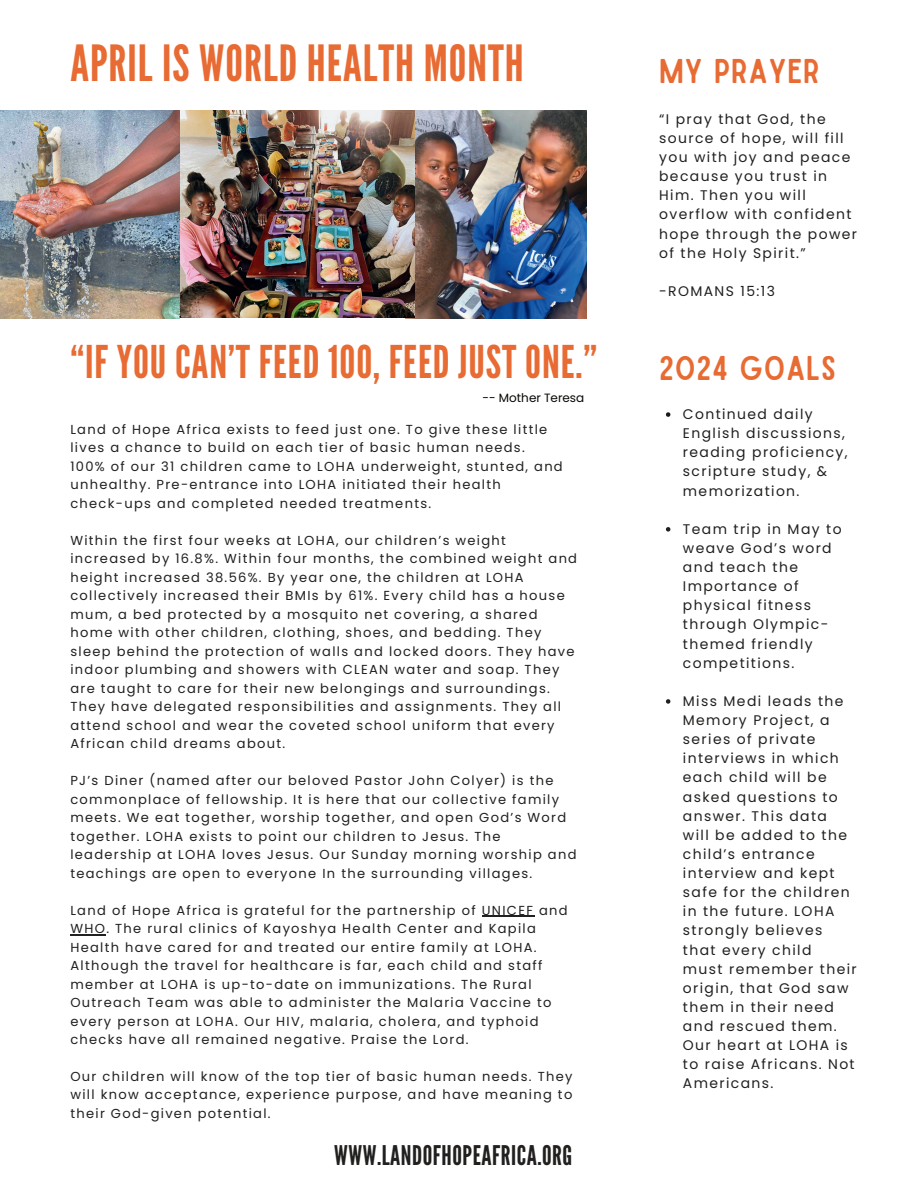
<style>
.page{position:relative;width:918px;height:1188px;background:#fff}
.page>*{position:absolute;margin:0;border:0;box-sizing:border-box;transform-origin:0 0}
.t1{font:49.8px "League Gothic";letter-spacing:.02em;color:#e76b33}
.t2{font:45.15px "League Gothic";letter-spacing:.02em;color:#e76b33}
.t3{font:32.85px "Sailors";letter-spacing:.02em;color:#e76b33}
.t4{font:27.15px "League Gothic";letter-spacing:.02em;color:#22201e}
.t5{font:13.95px/19.2px "Poppins";letter-spacing:.1em;color:#22201e}
.t6{font:13.05px/18.5px "Poppins";letter-spacing:.1em;color:#22201e}
.t7{font:12px "Poppins";color:#080704}
</style>
<div class="page">
<img style="left:0;top:111px;width:405px;height:208px">
<img style="left:405px;top:111px;width:181px;height:208px">
<hr style="left:482px;top:916px;width:52px;height:1px;background:#22201e">
<hr style="left:70px;top:934px;width:36px;height:1px;background:#22201e">
<svg style="left:666px;top:412px;width:4px;height:5px"></svg>
<svg style="left:666px;top:527px;width:4px;height:5px"></svg>
<svg style="left:666px;top:699px;width:4px;height:5px"></svg>
<h1 class="t1" style="left:70px;top:33px;width:455px">APRIL IS WORLD HEALTH MONTH</h1>
<h2 class="t2" style="left:70px;top:335px;width:528px">“IF YOU CAN’T FEED 100, FEED JUST ONE.”</h2>
<p class="t7" style="left:483px;top:390px;width:103px">-- Mother Teresa</p>
<p class="t6" style="left:70px;top:420px;width:494px">Land of Hope Africa exists to feed just one. To give these little lives a chance to build on each tier of basic human needs.<br>100% of our 31 children came to LOHA underweight, stunted, and unhealthy. Pre-entrance into LOHA initiated their health check-ups and completed needed treatments.</p>
<p class="t6" style="left:70px;top:531px;width:508px">Within the first four weeks at LOHA, our children’s weight increased by 16.8%. Within four months, the combined weight and height increased 38.56%. By year one, the children at LOHA collectively increased their BMIs by 61%. Every child has a house mum, a bed protected by a mosquito net covering, a shared home with other children, clothing, shoes, and bedding. They sleep behind the protection of walls and locked doors. They have indoor plumbing and showers with CLEAN water and soap. They are taught to care for their new belongings and surroundings.<br>They have delegated responsibilities and assignments. They all attend school and wear the coveted school uniform that every African child dreams about.</p>
<p class="t6" style="left:70px;top:771px;width:508px">PJ’s Diner (named after our beloved Pastor John Colyer) is the commonplace of fellowship. It is here that our collective family meets. We eat together, worship together, and open God’s Word together. LOHA exists to point our children to Jesus. The leadership at LOHA loves Jesus. Our Sunday morning worship and teachings are open to everyone In the surrounding villages.</p>
<p class="t6" style="left:70px;top:901px;width:499px">Land of Hope Africa is grateful for the partnership of UNICEF and WHO. The rural clinics of Kayoshya Health Center and Kapila Health have cared for and treated our entire family at LOHA.<br>Although the travel for healthcare is far, each child and staff member at LOHA is up-to-date on immunizations. The Rural Outreach Team was able to administer the Malaria Vaccine to every person at LOHA. Our HIV, malaria, cholera, and typhoid checks have all remained negative. Praise the Lord.</p>
<p class="t6" style="left:70px;top:1067px;width:504px;text-align:justify">Our children will know of the top tier of basic human needs. They will know acceptance, experience purpose, and have meaning to their God-given potential.</p>
<h3 class="t4" style="left:334px;top:1139px;width:240px">WWW.LANDOFHOPEAFRICA.ORG</h3>
<h3 class="t3" style="left:659px;top:47px;width:162px">MY PRAYER</h3>
<p class="t5" style="left:659px;top:109px;width:200px">“I pray that God, the source of hope, will fill you with joy and peace because you trust in<br>Him. Then you will overflow with confident hope through the power of the Holy Spirit.”</p>
<p class="t5" style="left:659px;top:282px;width:117px">-ROMANS 15:13</p>
<h3 class="t3" style="left:659px;top:344px;width:178px">2024 GOALS</h3>
<p class="t5" style="left:683px;top:405px;width:166px">Continued daily<br>English discussions, reading proficiency, scripture study, &amp; memorization.</p>
<p class="t5" style="left:683px;top:519px;width:160px">Team trip in May to weave God’s word and teach the<br>Importance of physical fitness through Olympic&shy;themed friendly competitions.</p>
<p class="t5" style="left:683px;top:692px;width:175px">Miss Medi leads the<br>Memory Project, a series of private interviews in which each child will be asked questions to answer. This data<br>will be added to the child’s entrance interview and kept safe for the children in the future. LOHA strongly believes that every child<br>must remember their origin, that God saw them in their need and rescued them.<br>Our heart at LOHA is to raise Africans. Not<br>Americans.</p>
</div>
